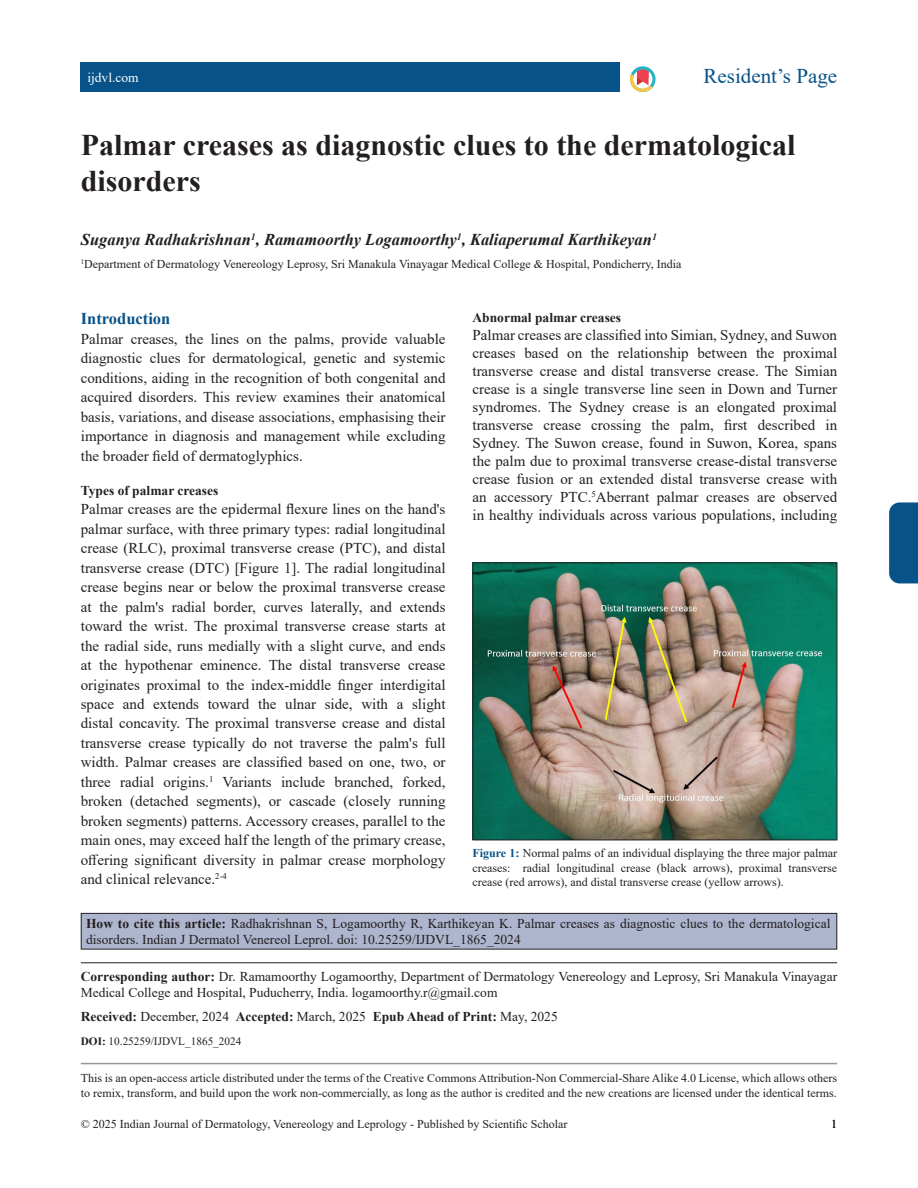
<style>
.page{position:relative;width:918px;height:1188px;background:#fff}
.page>*{position:absolute;margin:0;border:0;box-sizing:border-box;transform-origin:0 0}
.title-text{font:700 30px/36px "Times New Roman";color:#231f20}
.suptit{font:21px "Times New Roman";color:#075288}
.aut-grp{font:italic 700 16.5px "Times New Roman";color:#231f20}
.Head-A{font:700 16.5px "Times New Roman";color:#075288}
.para_first_last{font:15px/19.5px "Times New Roman";color:#231f20;text-align:justify}
.para_firstDropCaps{font:15px/19.5px "Times New Roman";color:#231f20;text-align:justify}
.citation_para{font:13.5px/16.2px "Times New Roman";color:#231f20}
.cores-author{font:13.5px/16.2px "Times New Roman";color:#231f20}
.received_date{font:700 13.5px "Times New Roman";color:#231f20}
.Head-B{font:700 13.5px "Times New Roman";color:#231f20}
.t1{font:13.5px "Times New Roman";color:#fff}
.float_figure_figure{font:12px/14.4px "Times New Roman";color:#231f20}
.aut-aff_first_last{font:12px "Times New Roman";color:#231f20}
.doi_para{font:11.25px "Times New Roman";color:#231f20}
.s1{font-weight:700}
.s2{font-weight:400}
.s3{font-weight:700;color:#075288}
</style>
<div class="page">
<div style="left:889px;top:502px;width:29px;height:81px;background:#075288"></div>
<hr style="left:81px;top:1063px;width:756px;height:1px;background:#939598">
<svg style="left:630px;top:66px;width:25px;height:26px"></svg>
<div style="left:81px;top:62px;width:539px;height:30px;background:#075288"></div>
<div style="left:81px;top:913px;width:756px;height:36px;background:#aeb5ce"></div>
<div style="left:81px;top:913px;width:756px;height:37px;border:1px solid #231f20"></div>
<hr style="left:81px;top:962px;width:756px;height:1px;background:#231f20">
<img style="left:474px;top:564px;width:361px;height:274px">
<div style="left:472px;top:562px;width:365px;height:278px;border:1px solid #231f20"></div>
<p class="t1" style="left:87px;top:68px;width:53px">ijdvl.com</p>
<p class="suptit" style="left:704px;top:62px;width:135px">Resident’s Page</p>
<p class="title-text" style="left:81px;top:126px;width:716px">Palmar creases as diagnostic clues to the dermatological disorders</p>
<p class="aut-grp" style="left:81px;top:228px;width:578px">Suganya Radhakrishnan<sup>1</sup>, Ramamoorthy Logamoorthy<sup>1</sup>, Kaliaperumal Karthikeyan<sup>1</sup></p>
<p class="aut-aff_first_last" style="left:81px;top:255px;width:602px"><sup>1</sup>Department of Dermatology Venereology Leprosy, Sri Manakula Vinayagar Medical College &amp; Hospital, Pondicherry, India</p>
<p class="Head-A" style="left:81px;top:307px;width:91px">Introduction</p>
<p class="para_firstDropCaps" style="left:81px;top:329px;width:366px">Palmar creases, the lines on the palms, provide valuable diagnostic clues for dermatological, genetic and systemic conditions, aiding in the recognition of both congenital and acquired disorders. This review examines their anatomical basis, variations, and disease associations, emphasising their importance in diagnosis and management while excluding the broader field of dermatoglyphics.</p>
<p class="Head-B" style="left:81px;top:481px;width:139px">Types of palmar creases</p>
<p class="para_first_last" style="left:81px;top:499px;width:366px">Palmar creases are the epidermal flexure lines on the hand's palmar surface, with three primary types: radial longitudinal crease (RLC), proximal transverse crease (PTC), and distal transverse crease (DTC) [Figure 1]. The radial longitudinal crease begins near or below the proximal transverse crease at the palm's radial border, curves laterally, and extends toward the wrist. The proximal transverse crease starts at the radial side, runs medially with a slight curve, and ends at the hypothenar eminence. The distal transverse crease originates proximal to the index-middle finger interdigital space and extends toward the ulnar side, with a slight distal concavity. The proximal transverse crease and distal transverse crease typically do not traverse the palm's full width. Palmar creases are classified based on one, two, or three radial origins.<sup>1</sup> Variants include branched, forked, broken (detached segments), or cascade (closely running broken segments) patterns. Accessory creases, parallel to the main ones, may exceed half the length of the primary crease, offering significant diversity in palmar crease morphology and clinical relevance.<sup>2-4</sup></p>
<p class="citation_para" style="left:86px;top:915px;width:746px"><span class="s1">How to cite this article:</span> Radhakrishnan S, Logamoorthy R, Karthikeyan K. Palmar creases as diagnostic clues to the dermatological disorders. Indian J Dermatol Venereol Leprol. doi: 10.25259/IJDVL_1865_2024</p>
<p class="cores-author" style="left:81px;top:968px;width:758px"><span class="s1">Corresponding author:</span> Dr. Ramamoorthy Logamoorthy, Department of Dermatology Venereology and Leprosy, Sri Manakula Vinayagar<br>Medical College and Hospital, Puducherry, India. logamoorthy.r@gmail.com</p>
<p class="received_date" style="left:81px;top:1007px;width:478px">Received: <span class="s2">December, 2024</span> Accepted: <span class="s2">March, 2025</span> Epub Ahead of Print: <span class="s2">May, 2025</span></p>
<p class="doi_para" style="left:81px;top:1033px;width:162px"><span class="s1">DOI:</span> 10.25259/IJDVL_1865_2024</p>
<p class="Head-B" style="left:472px;top:308px;width:150px">Abnormal palmar creases</p>
<p class="para_first_last" style="left:472px;top:326px;width:366px;line-height:18px">Palmar creases are classified into Simian, Sydney, and Suwon creases based on the relationship between the proximal transverse crease and distal transverse crease. The Simian crease is a single transverse line seen in Down and Turner syndromes. The Sydney crease is an elongated proximal transverse crease crossing the palm, first described in Sydney. The Suwon crease, found in Suwon, Korea, spans the palm due to proximal transverse crease-distal transverse crease fusion or an extended distal transverse crease with an accessory PTC.<sup>5</sup>Aberrant palmar creases are observed in healthy individuals across various populations, including</p>
<p class="float_figure_figure" style="left:472px;top:846px;width:366px;text-align:justify"><span class="s3">Figure 1:</span> Normal palms of an individual displaying the three major palmar creases: radial longitudinal crease (black arrows), proximal transverse crease (red arrows), and distal transverse crease (yellow arrows).</p>
<p class="float_figure_figure" style="left:81px;top:1070px;width:758px;line-height:15px">This is an open-access article distributed under the terms of the Creative Commons Attribution-Non Commercial-Share Alike 4.0 License, which allows others to remix, transform, and build upon the work non-commercially, as long as the author is credited and the new creations are licensed under the identical terms.</p>
<p class="float_figure_figure" style="left:81px;top:1117px;width:488px">© 2025 Indian Journal of Dermatology, Venereology and Leprology - Published by Scientific Scholar</p>
<p class="float_figure_figure" style="left:831px;top:1117px;width:7px">1</p>
</div>
